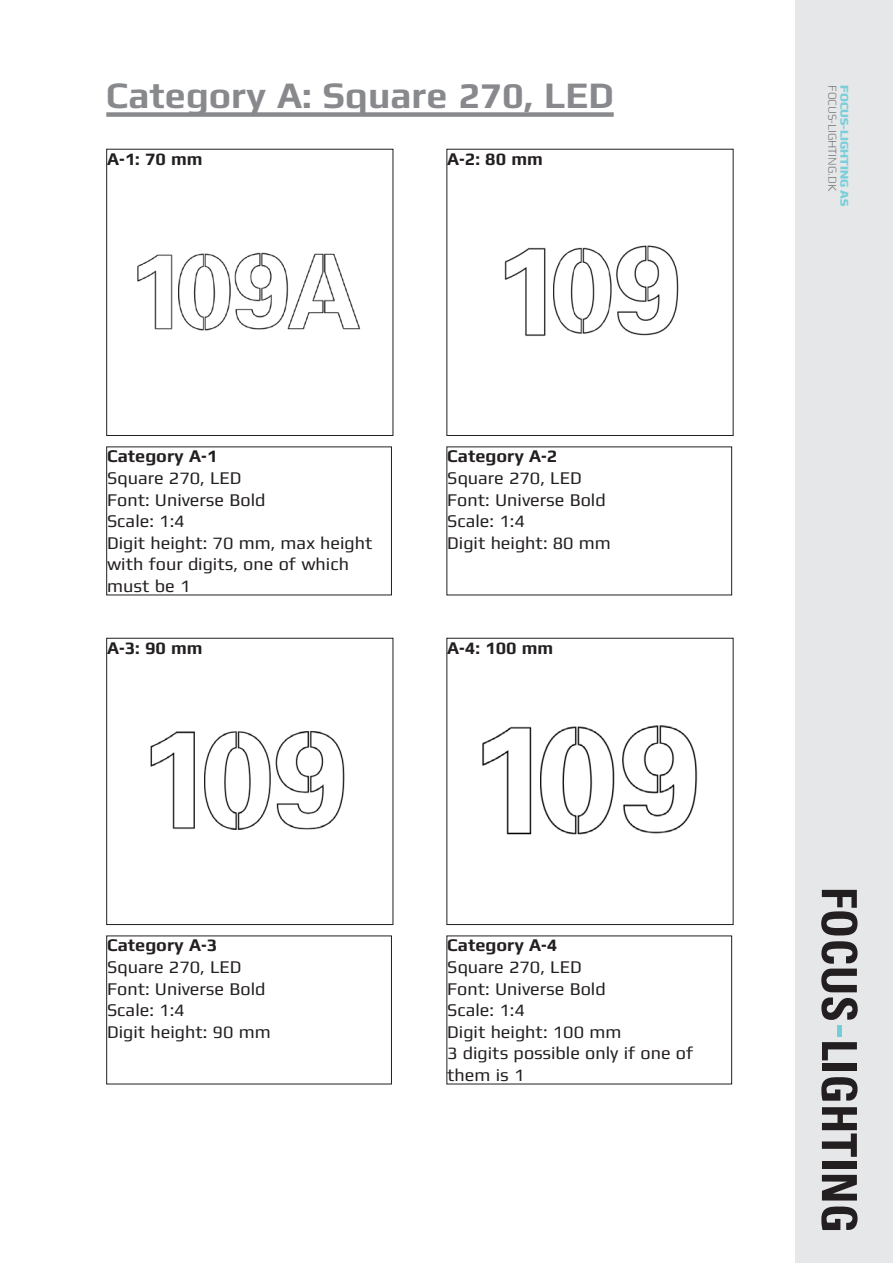
<style>
.page{position:relative;width:893px;height:1263px;background:#fff}
.page>*{position:absolute;margin:0;border:0;box-sizing:border-box;transform-origin:0 0}
.Overskrift{font:700 37.5px "Mdd";color:#87898c}
.t1{font:18px/21.6px "Mdd";color:#231f20}
.t2{font:700 18px "Mdd";color:#231f20}
.t3{font:300 12px "Mdd";color:#636366}
.t4{font:800 12px "Mdd";color:#7bcfda}
</style>
<div class="page">
<div style="left:106px;top:149px;width:287px;height:287px;border:1px solid #231f20"></div>
<div style="left:795px;top:0;width:98px;height:1263px;background:#e6e7e9"></div>
<svg style="left:821px;top:890px;width:36px;height:45px"></svg>
<svg style="left:821px;top:941px;width:37px;height:79px"></svg>
<svg style="left:822px;top:1042px;width:35px;height:18px"></svg>
<div style="left:822px;top:1064px;width:35px;height:7px;background:#231f20"></div>
<svg style="left:821px;top:1077px;width:36px;height:24px"></svg>
<svg style="left:822px;top:1107px;width:35px;height:50px"></svg>
<div style="left:822px;top:1161px;width:35px;height:7px;background:#231f20"></div>
<svg style="left:822px;top:1175px;width:35px;height:25px"></svg>
<svg style="left:821px;top:1206px;width:36px;height:24px"></svg>
<div style="left:837px;top:1024px;width:5px;height:12px;background:#74cdd9"></div>
<img style="left:179px;top:253px;width:52px;height:78px">
<img style="left:290px;top:253px;width:71px;height:77px">
<img style="left:234px;top:252px;width:56px;height:78px">
<img style="left:137px;top:254px;width:36px;height:76px">
<div style="left:106px;top:112px;width:508px;height:5px;background:#87898c"></div>
<div style="left:106px;top:446px;width:286px;height:149px;border:1px solid #231f20"></div>
<img style="left:616px;top:245px;width:63px;height:91px">
<img style="left:504px;top:247px;width:42px;height:89px">
<img style="left:553px;top:247px;width:59px;height:87px">
<div style="left:446px;top:638px;width:287px;height:287px;border:1px solid #231f20"></div>
<img style="left:622px;top:725px;width:76px;height:109px">
<img style="left:482px;top:726px;width:50px;height:109px">
<img style="left:541px;top:726px;width:74px;height:109px">
<div style="left:106px;top:638px;width:287px;height:287px;border:1px solid #231f20"></div>
<img style="left:150px;top:731px;width:45px;height:99px">
<img style="left:276px;top:730px;width:69px;height:100px">
<img style="left:204px;top:731px;width:72px;height:99px">
<div style="left:106px;top:935px;width:286px;height:149px;border:1px solid #231f20"></div>
<p class="Overskrift" style="left:106px;top:76px;width:509px">Category A: Square 270, LED</p>
<p class="t2" style="left:107px;top:149px;width:97px">A-1: 70 mm</p>
<p class="t2" style="left:447px;top:149px;width:97px">A-2: 80 mm</p>
<p class="t2" style="left:107px;top:447px;width:112px">Category A-1</p>
<p class="t1" style="left:107px;top:467px;width:136px">Square 270, LED</p>
<p class="t1" style="left:107px;top:489px;width:160px">Font: Universe Bold</p>
<p class="t1" style="left:107px;top:510px;width:79px">Scale: 1:4</p>
<p class="t1" style="left:107px;top:532px;width:267px">Digit height: 70 mm, max height with four digits, one of which must be 1</p>
<p class="t2" style="left:107px;top:638px;width:97px">A-3: 90 mm</p>
<p class="t2" style="left:447px;top:447px;width:112px">Category A-2</p>
<p class="t1" style="left:447px;top:467px;width:136px">Square 270, LED</p>
<p class="t1" style="left:447px;top:489px;width:160px">Font: Universe Bold</p>
<p class="t1" style="left:447px;top:510px;width:79px">Scale: 1:4</p>
<p class="t1" style="left:447px;top:532px;width:165px">Digit height: 80 mm</p>
<p class="t2" style="left:447px;top:638px;width:108px">A-4: 100 mm</p>
<p class="t2" style="left:107px;top:936px;width:112px">Category A-3</p>
<p class="t1" style="left:107px;top:956px;width:136px">Square 270, LED</p>
<p class="t1" style="left:107px;top:978px;width:160px">Font: Universe Bold</p>
<p class="t1" style="left:107px;top:999px;width:79px">Scale: 1:4</p>
<p class="t1" style="left:107px;top:1021px;width:165px">Digit height: 90 mm</p>
<p class="t2" style="left:447px;top:936px;width:112px">Category A-4</p>
<p class="t1" style="left:447px;top:956px;width:136px">Square 270, LED</p>
<p class="t1" style="left:447px;top:978px;width:160px">Font: Universe Bold</p>
<p class="t1" style="left:447px;top:999px;width:79px">Scale: 1:4</p>
<p class="t1" style="left:447px;top:1021px;width:176px">Digit height: 100 mm</p>
<p class="t1" style="left:447px;top:1043px;width:248px">3 digits possible only if one of them is 1</p>
<p class="t3" style="left:839px;top:85px;width:107px;rotate:90deg">FOCUS-LIGHTING.DK</p>
<p class="t4" style="left:851px;top:85px;width:123px;rotate:90deg">FOCUS-LIGHTING AS</p>
</div>
